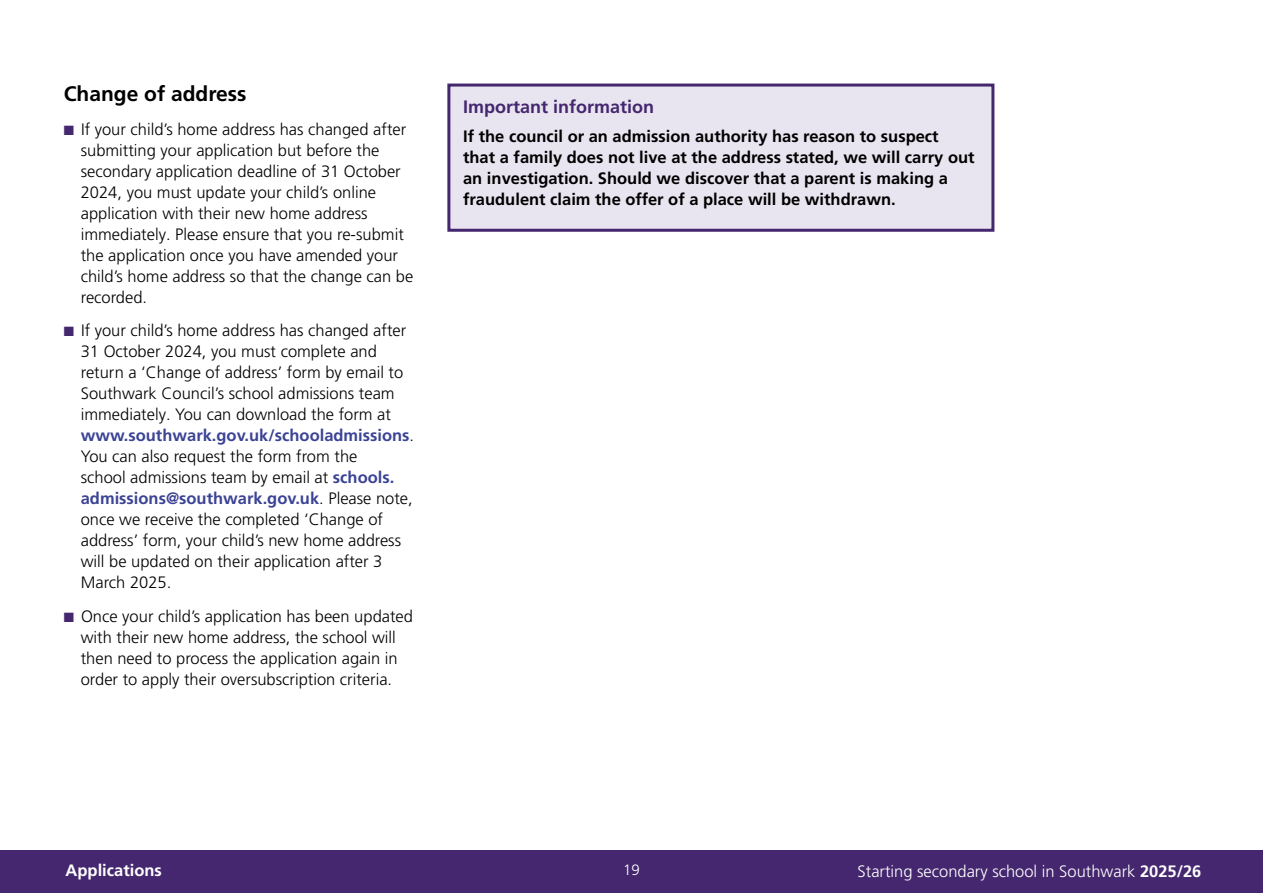
<style>
.page{position:relative;width:1263px;height:893px;background:#fff}
.page>*{position:absolute;margin:0;border:0;box-sizing:border-box;transform-origin:0 0}
.H3_-_black{font:700 21px "Frutiger LT Pro";color:#000}
.H4_-_Applications{font:700 18px "Frutiger LT Pro";color:#44276e}
.t1{font:300 16.5px/21px "Frutiger LT Pro";color:#000}
.Body{font:700 16.5px/21px "Frutiger LT Pro";color:#000}
.t2{font:300 16.5px "Frutiger LT Pro";color:#fff}
.t3{font:700 16.5px "Frutiger LT Pro";color:#fff}
.t4{font:300 15px "Frutiger LT Pro";color:#fff}
.s1{color:#44276e}
.s2{font-weight:700;color:#3b4395}
.s3{font-weight:700}
</style>
<div class="page">
<div style="left:0;top:850px;width:1263px;height:43px;background:#44276e"></div>
<div style="left:449px;top:85px;width:544px;height:145px;background:#e9e5f0"></div>
<div style="left:447px;top:84px;width:547px;height:148px;border:3px solid #44276e"></div>
<h3 class="H3_-_black" style="left:64px;top:81px;width:184px">Change of address</h3>
<p class="t1" style="left:81px;top:118px;width:334px;text-indent:-17px"><span class="s1">■</span> If your child’s home address has changed after submitting your application but before the secondary application deadline of 31 October 2024, you must update your child’s online application with their new home address immediately. Please ensure that you re-submit the application once you have amended your child’s home address so that the change can be recorded.</p>
<p class="t1" style="left:81px;top:320px;width:335px;text-indent:-17px"><span class="s1">■</span> If your child’s home address has changed after 31 October 2024, you must complete and return a ‘Change of address’ form by email to Southwark Council’s school admissions team immediately. You can download the form at <span class="s2">www.southwark.gov.uk/schooladmissions</span>.<br>You can also request the form from the<br>school admissions team by email at <span class="s2">schools. admissions@southwark.gov.uk</span>. Please note, once we receive the completed ‘Change of address’ form, your child’s new home address will be updated on their application after 3<br>March 2025.</p>
<p class="t1" style="left:64px;top:606px;width:351px;text-align:center"><span class="s1">■</span> Once your child’s application has been updated with their new home address, the school will then need to process the application again in order to apply their oversubscription criteria.</p>
<h4 class="H4_-_Applications" style="left:463px;top:96px;width:193px">Important information</h4>
<p class="Body" style="left:463px;top:126px;width:513px">If the council or an admission authority has reason to suspect that a family does not live at the address stated, we will carry out an investigation. Should we discover that a parent is making a fraudulent claim the offer of a place will be withdrawn.</p>
<p class="t3" style="left:66px;top:860px;width:98px">Applications</p>
<p class="t4" style="left:623px;top:861px;width:18px">19</p>
<p class="t2" style="left:857px;top:862px;width:345px">Starting secondary school in Southwark <span class="s3">2025/26</span></p>
</div>
